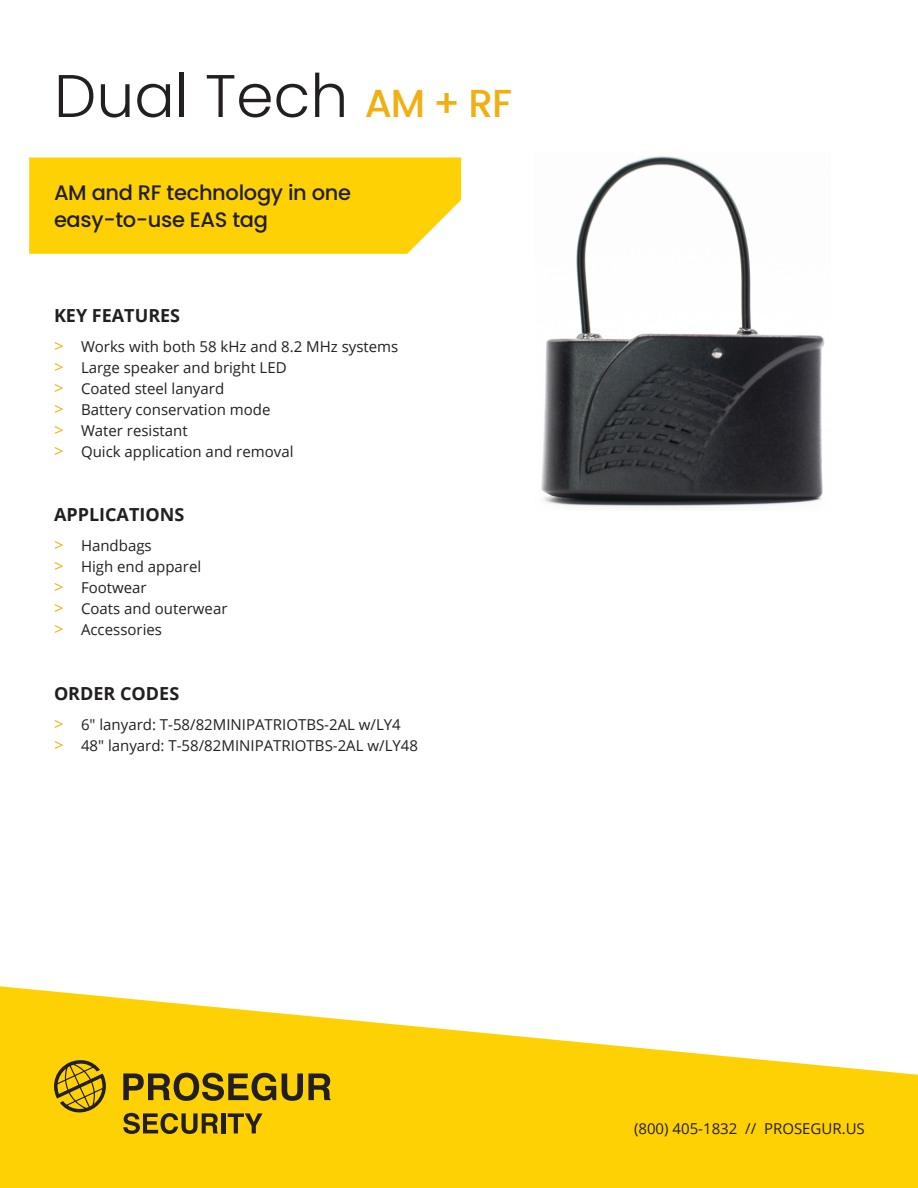
<style>
.page{position:relative;width:918px;height:1188px;background:#fff}
.page>*{position:absolute;margin:0;border:0;box-sizing:border-box;transform-origin:0 0}
.t1{font:300 60px "Poppins";color:#231f20}
.t2{font:500 21px/27px "Poppins";letter-spacing:-.015em;color:#231f20}
.t3{font:700 18px "Open Sans";color:#231f20}
.t4{font:15px "Open Sans";color:#231f20}
.s1{font-weight:500;font-size:39px;color:#f0af13}
.s2{font-size:16.5px;color:#f0af13}
</style>
<div class="page">
<div style="left:29px;top:157px;width:432px;height:97px;background:#fed105"></div>
<svg style="left:0;top:986px;width:918px;height:202px;fill:#fed105"></svg>
<svg style="left:54px;top:1060px;width:277px;height:74px;background:#c8a50b"></svg>
<img style="left:541px;top:156px;width:284px;height:351px">
<p class="t1" style="left:54px;top:61px;width:460px">Dual Tech <span class="s1">AM + RF</span></p>
<p class="t2" style="left:54px;top:179px;width:299px">AM and RF technology in one easy-to-use EAS tag</p>
<p class="t3" style="left:54px;top:302px;width:128px">KEY FEATURES</p>
<p class="t4" style="left:54px;top:336px;width:346px"><span class="s2">&gt;</span> Works with both 58 kHz and 8.2 MHz systems</p>
<p class="t4" style="left:54px;top:357px;width:234px"><span class="s2">&gt;</span> Large speaker and bright LED</p>
<p class="t4" style="left:54px;top:378px;width:172px"><span class="s2">&gt;</span> Coated steel lanyard</p>
<p class="t4" style="left:54px;top:399px;width:218px"><span class="s2">&gt;</span> Battery conservation mode</p>
<p class="t4" style="left:54px;top:420px;width:135px"><span class="s2">&gt;</span> Water resistant</p>
<p class="t4" style="left:54px;top:441px;width:241px"><span class="s2">&gt;</span> Quick application and removal</p>
<p class="t3" style="left:54px;top:502px;width:132px">APPLICATIONS</p>
<p class="t4" style="left:54px;top:535px;width:99px"><span class="s2">&gt;</span> Handbags</p>
<p class="t4" style="left:54px;top:556px;width:149px"><span class="s2">&gt;</span> High end apparel</p>
<p class="t4" style="left:54px;top:577px;width:94px"><span class="s2">&gt;</span> Footwear</p>
<p class="t4" style="left:54px;top:598px;width:175px"><span class="s2">&gt;</span> Coats and outerwear</p>
<p class="t4" style="left:54px;top:619px;width:110px"><span class="s2">&gt;</span> Accessories</p>
<p class="t3" style="left:54px;top:680px;width:127px">ORDER CODES</p>
<p class="t4" style="left:54px;top:714px;width:348px"><span class="s2">&gt;</span> 6" lanyard: T-58/82MINIPATRIOTBS-2AL w/LY4</p>
<p class="t4" style="left:54px;top:735px;width:366px"><span class="s2">&gt;</span> 48" lanyard: T-58/82MINIPATRIOTBS-2AL w/LY48</p>
<p class="t4" style="left:634px;top:1119px;width:232px">(800) 405-1832 // PROSEGUR.US</p>
</div>
